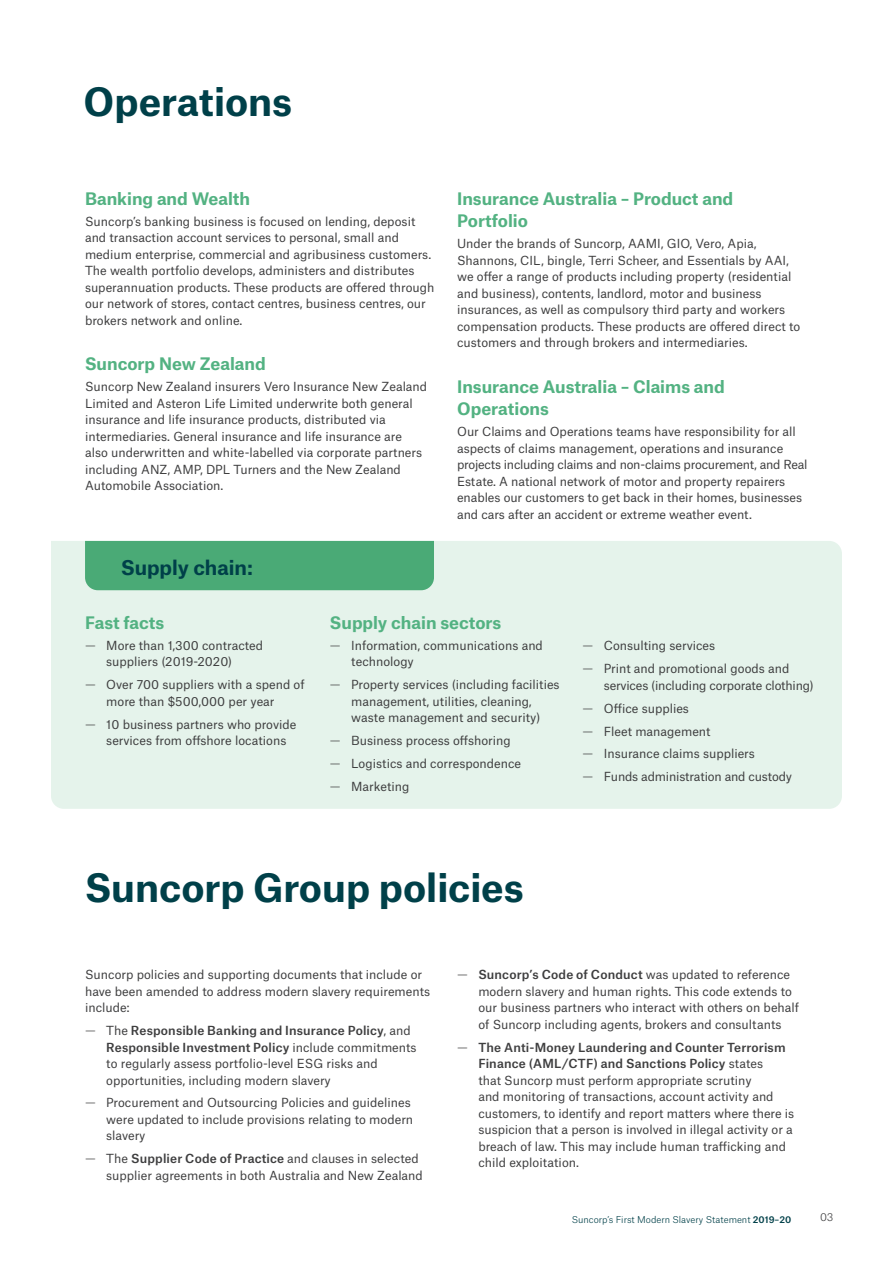
<style>
.page{position:relative;width:893px;height:1263px;background:#fff}
.page>*{position:absolute;margin:0;border:0;box-sizing:border-box;transform-origin:0 0}
.t1{font:700 37.5px "Atlas Grotesk";color:#004049}
.t2{font:700 19.5px "Atlas Grotesk";color:#004049}
.t3{font:700 16.5px/22.5px "Atlas Grotesk";color:#53b282}
.t4{font:12px/16.5px "Atlas Grotesk";color:#3e3e3f}
.t5{font:300 10.5px "Atlas Grotesk";color:#3e3e3f}
.t6{font:300 9px "Atlas Grotesk";color:#004049}
.s1{font-weight:300}
.s2{font-weight:500}
</style>
<div class="page">
<div style="left:51px;top:541px;width:791px;height:268px;background:#e5f3eb"></div>
<div style="left:85px;top:541px;width:349px;height:49px;background:#4aaa76"></div>
<h1 class="t1" style="left:84px;top:70px;width:210px">Operations</h1>
<h3 class="t3" style="left:85px;top:185px;width:166px">Banking and Wealth</h3>
<p class="t4" style="left:85px;top:211px;width:351px">Suncorp’s banking business is focused on lending, deposit and transaction account services to personal, small and medium enterprise, commercial and agribusiness customers.<br>The wealth portfolio develops, administers and distributes superannuation products. These products are offered through our network of stores, contact centres, business centres, our brokers network and online.</p>
<h3 class="t3" style="left:85px;top:351px;width:182px">Suncorp New Zealand</h3>
<p class="t4" style="left:85px;top:377px;width:344px">Suncorp New Zealand insurers Vero Insurance New Zealand Limited and Asteron Life Limited underwrite both general insurance and life insurance products, distributed via intermediaries. General insurance and life insurance are also underwritten and white-labelled via corporate partners including ANZ, AMP, DPL Turners and the New Zealand Automobile Association.</p>
<h2 class="t2" style="left:121px;top:552px;width:133px">Supply chain:</h2>
<h3 class="t3" style="left:457px;top:185px;width:278px">Insurance Australia – Product and<br>Portfolio</h3>
<p class="t4" style="left:457px;top:234px;width:345px">Under the brands of Suncorp, AAMI, GIO, Vero, Apia, Shannons, CIL, bingle, Terri Scheer, and Essentials by AAI, we offer a range of products including property (residential and business), contents, landlord, motor and business insurances, as well as compulsory third party and workers compensation products. These products are offered direct to customers and through brokers and intermediaries.</p>
<h3 class="t3" style="left:457px;top:374px;width:269px">Insurance Australia – Claims and<br>Operations</h3>
<p class="t4" style="left:457px;top:422px;width:352px">Our Claims and Operations teams have responsibility for all aspects of claims management, operations and insurance projects including claims and non-claims procurement, and Real Estate. A national network of motor and property repairers enables our customers to get back in their homes, businesses and cars after an accident or extreme weather event.</p>
<h3 class="t3" style="left:85px;top:610px;width:81px">Fast facts</h3>
<p class="t4" style="left:106px;top:636px;width:158px;text-indent:-21px"><span class="s1">—</span> More than 1,300 contracted suppliers (2019-2020)</p>
<p class="t4" style="left:106px;top:675px;width:200px;text-indent:-21px"><span class="s1">—</span> Over 700 suppliers with a spend of more than $500,000 per year</p>
<p class="t4" style="left:106px;top:715px;width:192px;text-indent:-21px"><span class="s1">—</span> 10 business partners who provide services from offshore locations</p>
<h3 class="t3" style="left:330px;top:610px;width:173px">Supply chain sectors</h3>
<p class="t4" style="left:351px;top:636px;width:193px;text-indent:-21px"><span class="s1">—</span> Information, communications and technology</p>
<p class="t4" style="left:330px;top:675px;width:231px;text-align:center"><span class="s1">—</span> Property services (including facilities management, utilities, cleaning,<br>waste management and security)</p>
<p class="t4" style="left:330px;top:731px;width:182px"><span class="s1">—</span> Business process offshoring</p>
<p class="t4" style="left:330px;top:754px;width:193px"><span class="s1">—</span> Logistics and correspondence</p>
<p class="t4" style="left:330px;top:777px;width:81px"><span class="s1">—</span> Marketing</p>
<p class="t4" style="left:583px;top:636px;width:134px"><span class="s1">—</span> Consulting services</p>
<p class="t4" style="left:604px;top:659px;width:212px;text-indent:-21px"><span class="s1">—</span> Print and promotional goods and services (including corporate clothing)</p>
<p class="t4" style="left:583px;top:698px;width:108px"><span class="s1">—</span> Office supplies</p>
<p class="t4" style="left:583px;top:721px;width:129px"><span class="s1">—</span> Fleet management</p>
<p class="t4" style="left:583px;top:744px;width:174px"><span class="s1">—</span> Insurance claims suppliers</p>
<p class="t4" style="left:583px;top:767px;width:211px"><span class="s1">—</span> Funds administration and custody</p>
<h1 class="t1" style="left:85px;top:857px;width:440px">Suncorp Group policies</h1>
<p class="t4" style="left:85px;top:965px;width:347px">Suncorp policies and supporting documents that include or have been amended to address modern slavery requirements include:</p>
<p class="t4" style="left:106px;top:1021px;width:312px;text-indent:-21px"><span class="s1">—</span> The <span class="s2">Responsible Banking and Insurance Policy</span>, and <span class="s2">Responsible Investment Policy</span> include commitments to regularly assess portfolio-level ESG risks and opportunities, including modern slavery</p>
<p class="t4" style="left:106px;top:1093px;width:308px;text-indent:-21px"><span class="s1">—</span> Procurement and Outsourcing Policies and guidelines were updated to include provisions relating to modern slavery</p>
<p class="t4" style="left:106px;top:1149px;width:318px;text-indent:-21px"><span class="s1">—</span> The <span class="s2">Supplier Code of Practice</span> and clauses in selected supplier agreements in both Australia and New Zealand</p>
<p class="t4" style="left:478px;top:965px;width:322px;text-indent:-21px"><span class="s1">—</span> <span class="s2">Suncorp’s Code of Conduct</span> was updated to reference modern slavery and human rights. This code extends to our business partners who interact with others on behalf of Suncorp including agents, brokers and consultants</p>
<p class="t4" style="left:478px;top:1037px;width:317px;text-indent:-21px"><span class="s1">—</span> <span class="s2">The Anti-Money Laundering and Counter Terrorism Finance (AML/CTF) and Sanctions Policy</span> states<br>that Suncorp must perform appropriate scrutiny<br>and monitoring of transactions, account activity and customers, to identify and report matters where there is suspicion that a person is involved in illegal activity or a breach of law. This may include human trafficking and child exploitation.</p>
<p class="t6" style="left:572px;top:1212px;width:221px">Suncorp’s First Modern Slavery Statement <span class="s2">2019–20</span></p>
<p class="t5" style="left:820px;top:1208px;width:15px">03</p>
</div>
